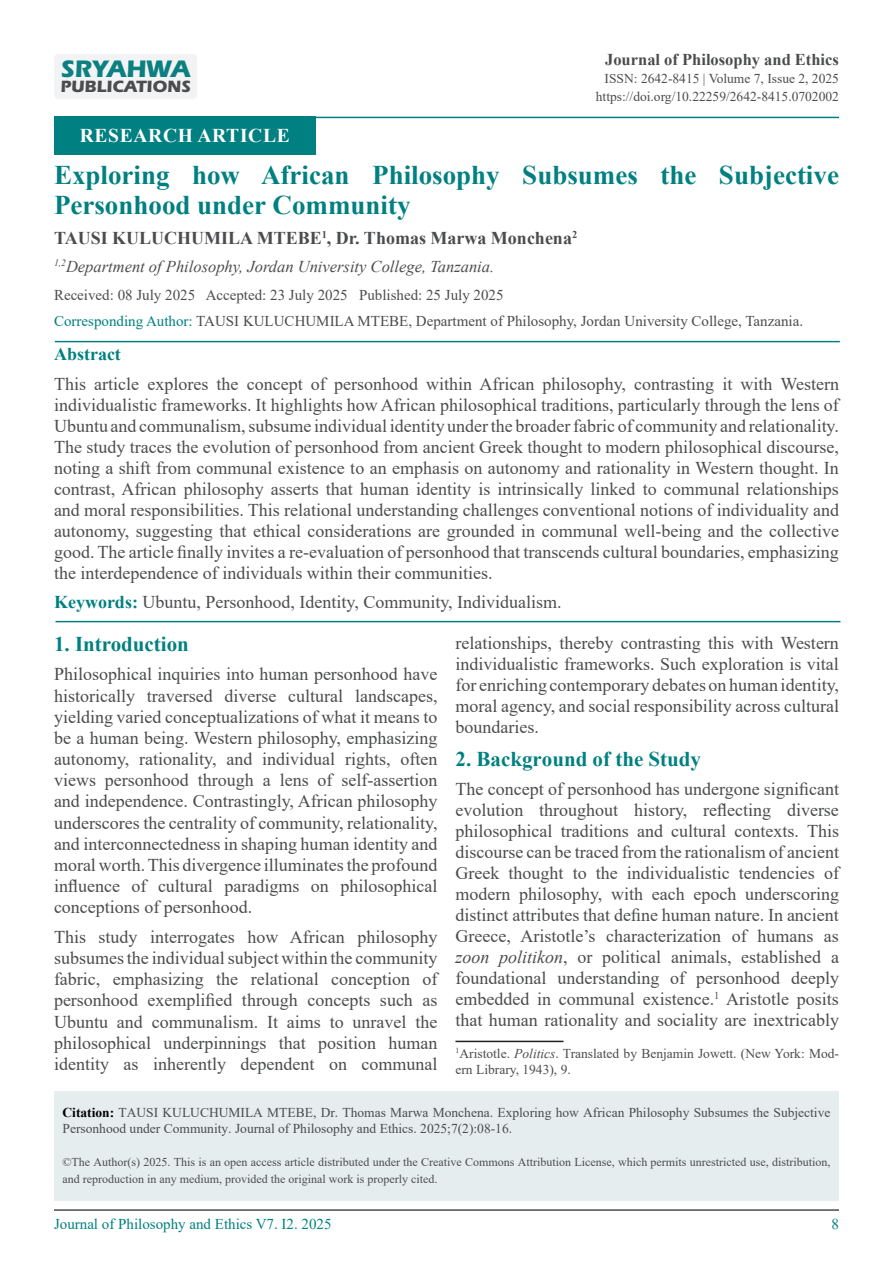
<style>
.page{position:relative;width:893px;height:1263px;background:#fff}
.page>*{position:absolute;margin:0;border:0;box-sizing:border-box;transform-origin:0 0}
.t1{font:700 27px/30px "Times New Roman";color:#008080}
.t2{font:700 24.75px "ITC Eras Std";color:#0c8081}
.Heading_1{font:700 21px "Times New Roman";color:#008080}
.t3{font:700 19.5px "Times New Roman";letter-spacing:.035em;color:#fff}
.t4{font:18px/21.1px "Times New Roman";color:#4b4c4d;text-align:justify}
.t5{font:18px/21px "Times New Roman";color:#4d4d4f;text-align:justify}
.t6{font:700 18px "Times New Roman";color:#4b4c4d}
.t7{font:700 18px "Times New Roman";color:#008080}
.t8{font:700 16.95px "ITC Eras Std";color:#4b4c4d}
.t9{font:italic 16.5px "Times New Roman";color:#4d4d4f}
.t10{font:700 16.5px "Times New Roman";color:#4b4c4d}
.t11{font:15px "Times New Roman";color:#4b4c4d}
.t12{font:15px "Times New Roman";color:#008080}
.t13{font:13.5px/16.5px "Times New Roman";color:#4b4c4d}
.t14{font:12px/16.5px "Times New Roman";color:#4d4d4f}
.s1{color:#007f80}
.s2{font-weight:700;color:#008080}
.s3{font-style:italic}
.s4{font-weight:700;color:#000}
</style>
<div class="page">
<hr style="left:54px;top:1209px;width:785px;height:2px;background:#4b4c4d">
<hr style="left:455px;top:1041px;width:108px;height:1px;background:#231f20">
<div style="left:54px;top:54px;width:143px;height:45px;background:#f2f3f4;border-radius:4px"></div>
<hr style="left:54px;top:117px;width:785px;height:1px;background:#008080">
<div style="left:54px;top:117px;width:262px;height:38px;background:#008080"></div>
<hr style="left:55px;top:341px;width:785px;height:1px;background:#007f80">
<hr style="left:56px;top:621px;width:784px;height:1px;background:#007f80">
<div style="left:54px;top:1091px;width:785px;height:109px;background:#e5edef"></div>
<p class="t2" style="left:60px;top:55px;width:131px">SRYAHWA</p>
<p class="t8" style="left:60px;top:77px;width:132px">PUBLICATIONS</p>
<p class="t10" style="left:605px;top:48px;width:235px">Journal of Philosophy and Ethics</p>
<p class="t13" style="left:605px;top:70px;width:236px">ISSN: 2642-8415 | Volume 7, Issue 2, 2025</p>
<p class="t13" style="left:596px;top:88px;width:245px">https://doi.org/10.22259/2642-8415.0702002</p>
<p class="t3" style="left:80px;top:122px;width:29px">Rese</p>
<p class="t3" style="left:134px;top:122px;width:153px">arch Article</p>
<p class="t1" style="left:54px;top:159px;width:786px">Exploring how African Philosophy Subsumes the Subjective<br>Personhood under Community</p>
<p class="t6" style="left:54px;top:225px;width:525px">TAUSI KULUCHUMILA MTEBE<sup>1</sup>, Dr. Thomas Marwa Monchena<sup>2</sup></p>
<p class="t9" style="left:54px;top:255px;width:442px"><sup>1,2</sup>Department of Philosophy, Jordan University College, Tanzania.</p>
<p class="t11" style="left:54px;top:285px;width:451px">Received: 08 July 2025 Accepted: 23 July 2025 Published: 25 July 2025</p>
<p class="t11" style="left:54px;top:311px;width:751px"><span class="s1">Corresponding Author:</span> TAUSI KULUCHUMILA MTEBE, Department of Philosophy, Jordan University College, Tanzania.</p>
<p class="t7" style="left:54px;top:341px;width:68px">Abstract</p>
<p class="t5" style="left:54px;top:373px;width:786px">This article explores the concept of personhood within African philosophy, contrasting it with Western individualistic frameworks. It highlights how African philosophical traditions, particularly through the lens of Ubuntu and communalism, subsume individual identity under the broader fabric of community and relationality.<br>The study traces the evolution of personhood from ancient Greek thought to modern philosophical discourse, noting a shift from communal existence to an emphasis on autonomy and rationality in Western thought. In contrast, African philosophy asserts that human identity is intrinsically linked to communal relationships and moral responsibilities. This relational understanding challenges conventional notions of individuality and autonomy, suggesting that ethical considerations are grounded in communal well-being and the collective good. The article finally invites a re-evaluation of personhood that transcends cultural boundaries, emphasizing the interdependence of individuals within their communities.</p>
<p class="t5" style="left:54px;top:591px;width:509px"><span class="s2">Keywords:</span> Ubuntu, Personhood, Identity, Community, Individualism.</p>
<p class="Heading_1" style="left:54px;top:628px;width:136px">1. Introduction</p>
<p class="t4" style="left:54px;top:663px;width:385px">Philosophical inquiries into human personhood have historically traversed diverse cultural landscapes, yielding varied conceptualizations of what it means to be a human being. Western philosophy, emphasizing autonomy, rationality, and individual rights, often views personhood through a lens of self-assertion and independence. Contrastingly, African philosophy underscores the centrality of community, relationality, and interconnectedness in shaping human identity and moral worth. This divergence illuminates the profound influence of cultural paradigms on philosophical conceptions of personhood.</p>
<p class="t4" style="left:54px;top:926px;width:385px">This study interrogates how African philosophy subsumes the individual subject within the community fabric, emphasizing the relational conception of personhood exemplified through concepts such as Ubuntu and communalism. It aims to unravel the philosophical underpinnings that position human identity as inherently dependent on communal</p>
<p class="t4" style="left:455px;top:632px;width:385px">relationships, thereby contrasting this with Western individualistic frameworks. Such exploration is vital for enriching contemporary debates on human identity, moral agency, and social responsibility across cultural boundaries.</p>
<p class="Heading_1" style="left:455px;top:743px;width:247px">2. Background of the Study</p>
<p class="t4" style="left:455px;top:778px;width:385px">The concept of personhood has undergone significant evolution throughout history, reflecting diverse philosophical traditions and cultural contexts. This discourse can be traced from the rationalism of ancient Greek thought to the individualistic tendencies of modern philosophy, with each epoch underscoring distinct attributes that define human nature. In ancient Greece, Aristotle’s characterization of humans as <span class="s3">zoon politikon</span>, or political animals, established a foundational understanding of personhood deeply embedded in communal existence.<sup>1</sup> Aristotle posits that human rationality and sociality are inextricably</p>
<p class="t13" style="left:455px;top:1045px;width:385px"><sup>1</sup>Aristotle. <span class="s3">Politics</span>. Translated by Benjamin Jowett. (New York: Mod&shy;ern Library, 1943), 9.</p>
<p class="t13" style="left:63px;top:1103px;width:769px"><span class="s4">Citation:</span> TAUSI KULUCHUMILA MTEBE, Dr. Thomas Marwa Monchena. Exploring how African Philosophy Subsumes the Subjective<br>Personhood under Community. Journal of Philosophy and Ethics. 2025;7(2):08-16.</p>
<p class="t14" style="left:63px;top:1153px;width:769px">©The Author(s) 2025. This is an open access article distributed under the Creative Commons Attribution License, which permits unrestricted use, distribution, and reproduction in any medium, provided the original work is properly cited.</p>
<p class="t12" style="left:54px;top:1213px;width:279px">Journal of Philosophy and Ethics V7. I2. 2025</p>
<p class="t12" style="left:831px;top:1213px;width:9px">8</p>
</div>
